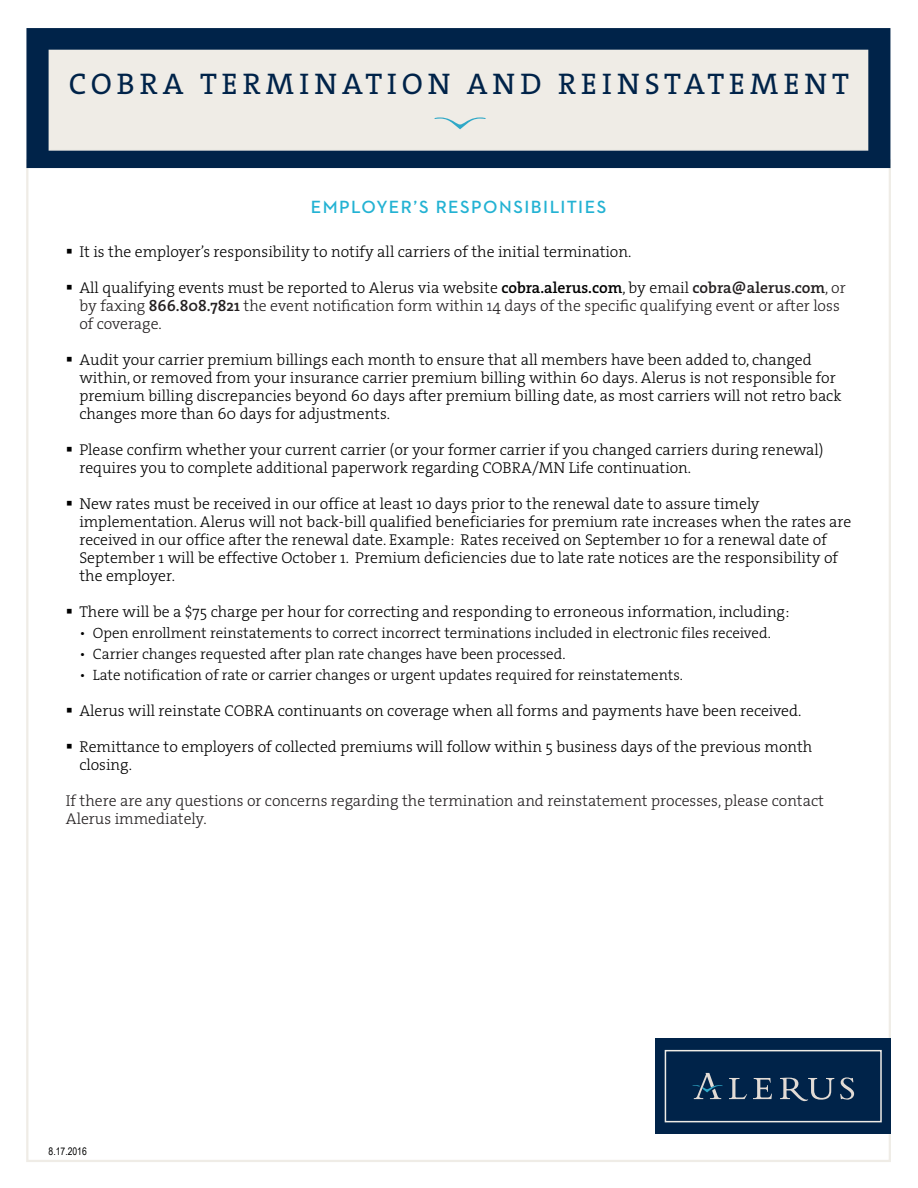
<style>
.page{position:relative;width:918px;height:1188px;background:#fff}
.page>*{position:absolute;margin:0;border:0;box-sizing:border-box;transform-origin:0 0}
.t1{font:30px "The Serif W5 Plain";letter-spacing:.165em;color:#002349}
.t2{font:600 18px "Neutraface 2 Text";letter-spacing:.08em;color:#23b2d3}
.t3{font:300 15.75px/18px "The Serif W3";color:#000}
.t4{font:300 15.75px/18px "The Serif W3";color:#231f20}
.t5{font:300 15px "The Serif W3";color:#000}
.t6{font:10.5px "Arial Narrow";color:#000}
.s1{color:#000}
.s2{font-family:"The Serif W6";font-weight:600;color:#000}
.s3{font-family:"The Serif W6";font-weight:600}
</style>
<div class="page">
<div style="left:26px;top:28px;width:864px;height:140px;background:#002349;border:2px solid #002349"></div>
<div style="left:656px;top:1038px;width:235px;height:96px;background:#002349"></div>
<div style="left:49px;top:50px;width:819px;height:101px;background:#efece6;border:2px solid #efece6"></div>
<svg style="left:434px;top:117px;width:52px;height:12px"></svg>
<svg style="left:729px;top:1078px;width:18px;height:21px"></svg>
<svg style="left:753px;top:1078px;width:19px;height:21px"></svg>
<svg style="left:840px;top:1077px;width:14px;height:23px"></svg>
<svg style="left:692px;top:1073px;width:31px;height:26px"></svg>
<svg style="left:780px;top:1078px;width:54px;height:23px"></svg>
<div style="left:665px;top:1050px;width:217px;height:72px;border:2px solid #efece6"></div>
<h1 class="t1" style="left:69px;top:65px;width:782px">COBRA TERMINATION AND REINSTATEMENT</h1>
<p class="t2" style="left:311px;top:195px;width:297px">EMPLOYER’S RESPONSIBILITIES</p>
<p class="t3" style="left:79px;top:242px;width:554px">It is the employer’s responsibility to notify all carriers of the initial termination.</p>
<p class="t4" style="left:79px;top:278px;width:768px"><span class="s1">All qualifying events must be reported to Alerus via website</span> <span class="s2">cobra.alerus.com</span><span class="s1">, by email</span> <span class="s3">cobra@alerus.com</span>, or by faxing <span class="s3">866.808.7821</span> the event notification form within 14 days of the specific qualifying event or after loss of coverage.</p>
<p class="t3" style="left:79px;top:350px;width:764px">Audit your carrier premium billings each month to ensure that all members have been added to, changed within, or removed from your insurance carrier premium billing within 60 days. Alerus is not responsible for premium billing discrepancies beyond 60 days after premium billing date, as most carriers will not retro back changes more than 60 days for adjustments.</p>
<p class="t3" style="left:79px;top:440px;width:746px">Please confirm whether your current carrier (or your former carrier if you changed carriers during renewal) requires you to complete additional paperwork regarding COBRA/MN Life continuation.</p>
<p class="t3" style="left:79px;top:494px;width:774px">New rates must be received in our office at least 10 days prior to the renewal date to assure timely implementation. Alerus will not back-bill qualified beneficiaries for premium rate increases when the rates are received in our office after the renewal date. Example: Rates received on September 10 for a renewal date of September 1 will be effective October 1. Premium deficiencies due to late rate notices are the responsibility of the employer.</p>
<p class="t3" style="left:79px;top:602px;width:712px">There will be a $75 charge per hour for correcting and responding to erroneous information, including:</p>
<p class="t5" style="left:79px;top:623px;width:693px">• Open enrollment reinstatements to correct incorrect terminations included in electronic files received.</p>
<p class="t5" style="left:79px;top:644px;width:488px">• Carrier changes requested after plan rate changes have been processed.</p>
<p class="t5" style="left:79px;top:665px;width:605px">• Late notification of rate or carrier changes or urgent updates required for reinstatements.</p>
<p class="t3" style="left:79px;top:701px;width:724px">Alerus will reinstate COBRA continuants on coverage when all forms and payments have been received.</p>
<p class="t3" style="left:79px;top:737px;width:735px">Remittance to employers of collected premiums will follow within 5 business days of the previous month closing.</p>
<p class="t4" style="left:66px;top:791px;width:759px">If there are any questions or concerns regarding the termination and reinstatement processes, please contact<br>Alerus immediately.</p>
<p class="t6" style="left:49px;top:1145px;width:40px">8.17.2016</p>
</div>
